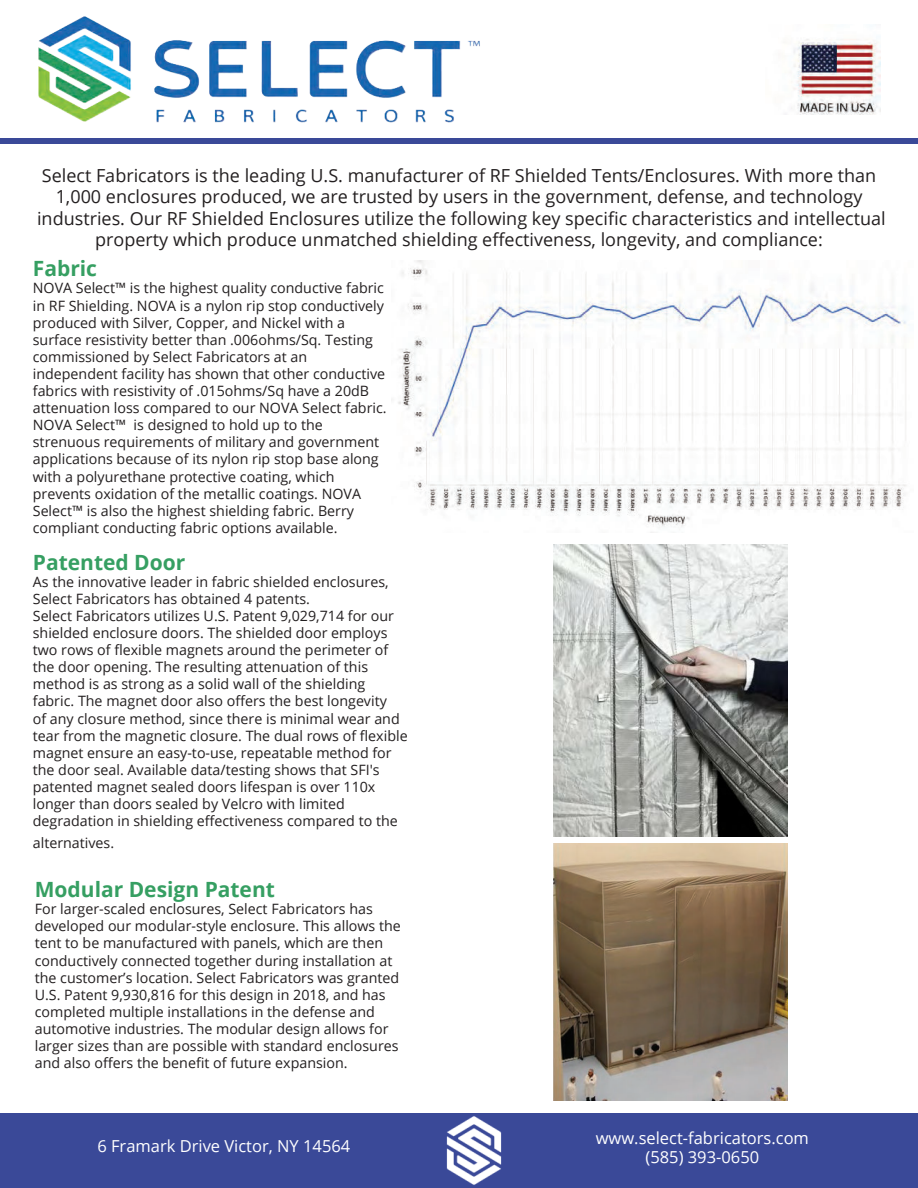
<style>
.page{position:relative;width:918px;height:1188px;background:#fff}
.page>*{position:absolute;margin:0;border:0;box-sizing:border-box;transform-origin:0 0}
.t1{font:700 21px "Open Sans";color:#369f62}
.t2{font:18px/21.6px "Open Sans";color:#231f20;text-align:center}
.t3{font:16.5px/19.8px "Open Sans";color:#fff;text-align:center}
.t4{font:14.25px/17.1px "Open Sans";color:#231f20}
</style>
<div class="page">
<div style="left:0;top:1113px;width:918px;height:74px;background:#3a4998"></div>
<img style="left:402px;top:1116px;width:145px;height:72px">
<img style="left:10px;top:16px;width:500px;height:123px">
<img style="left:785px;top:39px;width:96px;height:76px">
<div style="left:0;top:139px;width:918px;height:5px;background:#3a4998"></div>
<img style="left:391px;top:260px;width:516px;height:273px">
<img style="left:553px;top:843px;width:235px;height:258px">
<img style="left:553px;top:545px;width:235px;height:291px">
<p class="t2" style="left:37px;top:166px;width:850px">Select Fabricators is the leading U.S. manufacturer of RF Shielded Tents/Enclosures. With more than 1,000 enclosures produced, we are trusted by users in the government, defense, and technology industries. Our RF Shielded Enclosures utilize the following key specific characteristics and intellectual property which produce unmatched shielding effectiveness, longevity, and compliance:</p>
<h1 class="t1" style="left:33px;top:260px;width:66px">Fabric</h1>
<p class="t4" style="left:33px;top:281px;width:355px">NOVA Select™ is the highest quality conductive fabric in RF Shielding. NOVA is a nylon rip stop conductively produced with Silver, Copper, and Nickel with a surface resistivity better than .006ohms/Sq. Testing commissioned by Select Fabricators at an independent facility has shown that other conductive fabrics with resistivity of .015ohms/Sq have a 20dB attenuation loss compared to our NOVA Select fabric.<br>NOVA Select™ is designed to hold up to the strenuous requirements of military and government applications because of its nylon rip stop base along with a polyurethane protective coating, which prevents oxidation of the metallic coatings. NOVA Select™ is also the highest shielding fabric. Berry compliant conducting fabric options available.</p>
<h1 class="t1" style="left:33px;top:554px;width:154px">Patented Door</h1>
<p class="t4" style="left:33px;top:574px;width:376px">As the innovative leader in fabric shielded enclosures, Select Fabricators has obtained 4 patents.<br>Select Fabricators utilizes U.S. Patent 9,029,714 for our shielded enclosure doors. The shielded door employs two rows of flexible magnets around the perimeter of the door opening. The resulting attenuation of this method is as strong as a solid wall of the shielding fabric. The magnet door also offers the best longevity<br>of any closure method, since there is minimal wear and tear from the magnetic closure. The dual rows of flexible magnet ensure an easy-to-use, repeatable method for the door seal. Available data/testing shows that SFI's patented magnet sealed doors lifespan is over 110x longer than doors sealed by Velcro with limited degradation in shielding effectiveness compared to the</p>
<p class="t4" style="left:33px;top:835px;width:83px">alternatives.</p>
<h1 class="t1" style="left:35px;top:881px;width:242px">Modular Design Patent</h1>
<p class="t4" style="left:35px;top:902px;width:368px">For larger-scaled enclosures, Select Fabricators has developed our modular-style enclosure. This allows the tent to be manufactured with panels, which are then conductively connected together during installation at the customer’s location. Select Fabricators was granted U.S. Patent 9,930,816 for this design in 2018, and has completed multiple installations in the defense and automotive industries. The modular design allows for larger sizes than are possible with standard enclosures and also offers the benefit of future expansion.</p>
<p class="t3" style="left:97px;top:1138px;width:254px">6 Framark Drive Victor, NY 14564</p>
<p class="t3" style="left:596px;top:1129px;width:215px">www.select-fabricators.com (585) 393-0650</p>
</div>
